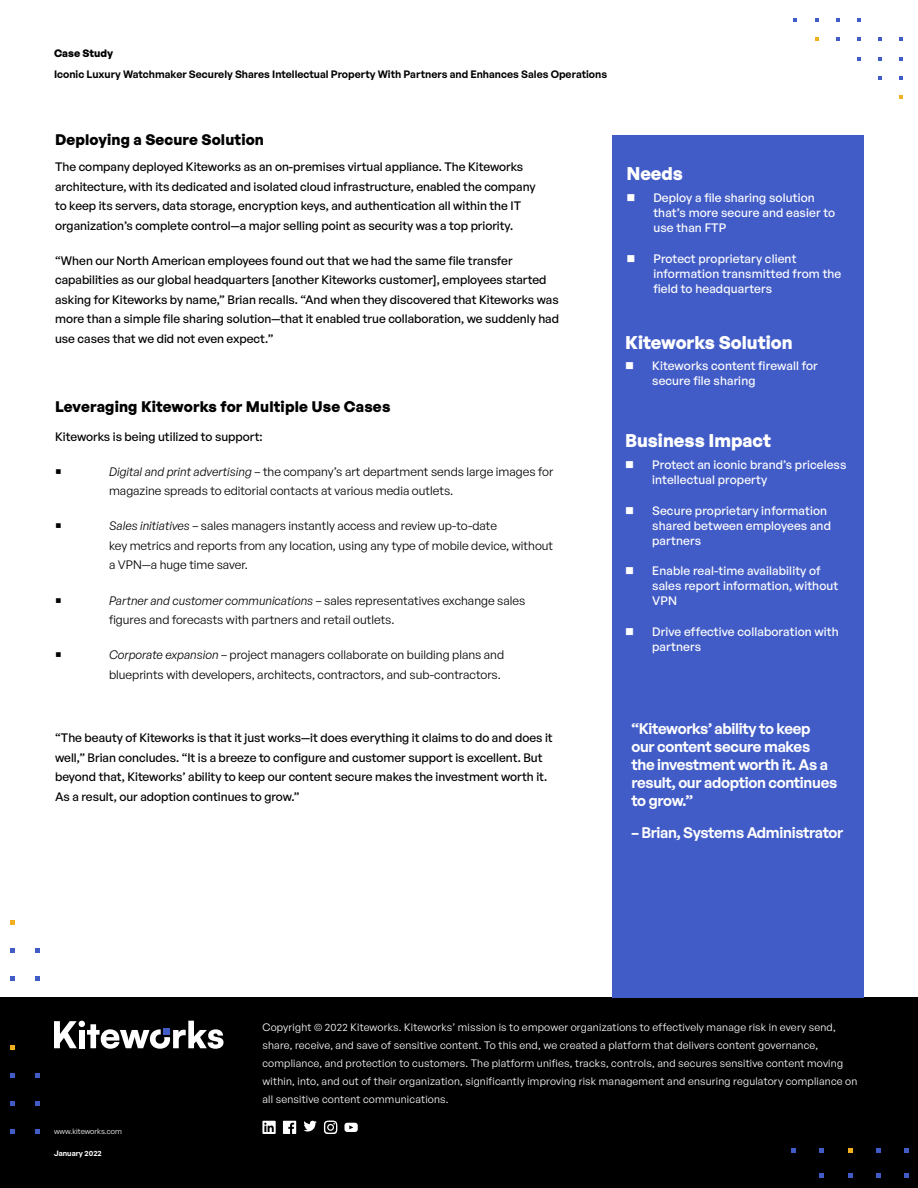
<style>
.page{position:relative;width:918px;height:1188px;background:#fff}
.page>*{position:absolute;margin:0;border:0;box-sizing:border-box;transform-origin:0 0}
.t1{font:700 18px "General Sans";color:#fff}
.t2{font:600 15px/18px "General Sans";letter-spacing:-.02em;color:#fff}
.t3{font:700 15px "General Sans";letter-spacing:.01em;color:#000}
.t4{font:500 12px/19.5px "General Sans";color:#000}
.t5{font:12px/19.5px "General Sans";color:#000}
.t6{font:500 12px/15px "General Sans";letter-spacing:.01em;color:#fff}
.t7{font:10.5px/18px "General Sans";letter-spacing:.02em;color:#fff}
.t8{font:600 10.5px "General Sans";color:#000}
.t9{font:700 10.5px "General Sans";color:#000}
.t10{font:7.5px "General Sans";color:#fff}
.t11{font:600 7.5px "General Sans";color:#fff}
.s1{font-style:italic}
</style>
<div class="page">
<svg style="left:900px;top:95px;width:3px;height:4px"></svg>
<svg style="left:900px;top:76px;width:3px;height:4px"></svg>
<svg style="left:878px;top:76px;width:4px;height:4px"></svg>
<svg style="left:857px;top:57px;width:4px;height:3px"></svg>
<svg style="left:878px;top:57px;width:4px;height:3px"></svg>
<svg style="left:836px;top:38px;width:4px;height:3px"></svg>
<svg style="left:857px;top:38px;width:4px;height:3px"></svg>
<svg style="left:878px;top:38px;width:4px;height:3px"></svg>
<svg style="left:794px;top:18px;width:3px;height:4px"></svg>
<svg style="left:815px;top:18px;width:3px;height:4px"></svg>
<svg style="left:836px;top:18px;width:4px;height:4px"></svg>
<svg style="left:857px;top:18px;width:4px;height:4px"></svg>
<div style="left:0;top:998px;width:918px;height:190px;background:#000"></div>
<svg style="left:54px;top:1021px;width:170px;height:28px"></svg>
<div style="left:163px;top:1028px;width:7px;height:7px;background:#425cc7"></div>
<svg style="left:848px;top:1148px;width:4px;height:5px"></svg>
<svg style="left:792px;top:1148px;width:4px;height:5px"></svg>
<svg style="left:820px;top:1148px;width:4px;height:5px"></svg>
<svg style="left:876px;top:1148px;width:4px;height:5px"></svg>
<svg style="left:904px;top:1148px;width:4px;height:5px"></svg>
<svg style="left:848px;top:1174px;width:4px;height:4px"></svg>
<svg style="left:820px;top:1174px;width:4px;height:4px"></svg>
<svg style="left:876px;top:1174px;width:4px;height:4px"></svg>
<svg style="left:904px;top:1174px;width:4px;height:4px"></svg>
<svg style="left:10px;top:1129px;width:5px;height:5px"></svg>
<svg style="left:10px;top:1101px;width:5px;height:5px"></svg>
<svg style="left:10px;top:1073px;width:5px;height:5px"></svg>
<svg style="left:10px;top:1045px;width:5px;height:5px"></svg>
<svg style="left:35px;top:1073px;width:5px;height:5px"></svg>
<svg style="left:35px;top:1129px;width:5px;height:5px"></svg>
<svg style="left:35px;top:1101px;width:5px;height:5px"></svg>
<svg style="left:10px;top:976px;width:5px;height:5px"></svg>
<svg style="left:10px;top:948px;width:5px;height:5px"></svg>
<svg style="left:10px;top:920px;width:5px;height:5px"></svg>
<svg style="left:35px;top:976px;width:5px;height:5px"></svg>
<svg style="left:35px;top:948px;width:5px;height:5px"></svg>
<svg style="left:262px;top:1121px;width:14px;height:13px"></svg>
<svg style="left:283px;top:1121px;width:13px;height:13px"></svg>
<svg style="left:303px;top:1121px;width:14px;height:10px"></svg>
<svg style="left:324px;top:1121px;width:13px;height:13px"></svg>
<svg style="left:344px;top:1123px;width:14px;height:9px"></svg>
<div style="left:612px;top:135px;width:252px;height:863px;background:#425cc7"></div>
<p class="t9" style="left:54px;top:46px;width:61px">Case Study</p>
<p class="t8" style="left:54px;top:68px;width:555px">Iconic Luxury Watchmaker Securely Shares Intellectual Property With Partners and Enhances Sales Operations</p>
<p class="t3" style="left:55px;top:130px;width:210px">Deploying a Secure Solution</p>
<p class="t4" style="left:55px;top:157px;width:482px">The company deployed Kiteworks as an on-premises virtual appliance. The Kiteworks architecture, with its dedicated and isolated cloud infrastructure, enabled the company to keep its servers, data storage, encryption keys, and authentication all within the IT organization’s complete control—a major selling point as security was a top priority.</p>
<p class="t4" style="left:55px;top:250px;width:505px">“When our North American employees found out that we had the same file transfer capabilities as our global headquarters [another Kiteworks customer], employees started asking for Kiteworks by name,” Brian recalls. “And when they discovered that Kiteworks was more than a simple file sharing solution—that it enabled true collaboration, we suddenly had use cases that we did not even expect.”</p>
<p class="t3" style="left:55px;top:397px;width:337px">Leveraging Kiteworks for Multiple Use Cases</p>
<p class="t4" style="left:55px;top:426px;width:209px">Kiteworks is being utilized to support:</p>
<p class="t5" style="left:109px;top:461px;width:446px"><span class="s1">Digital and print advertising</span> – the company’s art department sends large images for magazine spreads to editorial contacts at various media outlets.</p>
<p class="t5" style="left:109px;top:516px;width:446px"><span class="s1">Sales initiatives</span> – sales managers instantly access and review up-to-date<br>key metrics and reports from any location, using any type of mobile device, without a VPN—a huge time saver.</p>
<p class="t5" style="left:109px;top:590px;width:418px"><span class="s1">Partner and customer communications</span> – sales representatives exchange sales figures and forecasts with partners and retail outlets.</p>
<p class="t5" style="left:109px;top:645px;width:397px"><span class="s1">Corporate expansion</span> – project managers collaborate on building plans and blueprints with developers, architects, contractors, and sub-contractors.</p>
<p class="t4" style="left:55px;top:728px;width:499px">“The beauty of Kiteworks is that it just works—it does everything it claims to do and does it well,” Brian concludes. “It is a breeze to configure and customer support is excellent. But beyond that, Kiteworks’ ability to keep our content secure makes the investment worth it.<br>As a result, our adoption continues to grow.”</p>
<h1 class="t1" style="left:626px;top:162px;width:58px">Needs</h1>
<p class="t6" style="left:653px;top:190px;width:183px;text-indent:-27px">■ Deploy a file sharing solution that’s more secure and easier to use than FTP</p>
<p class="t6" style="left:653px;top:250px;width:190px;text-indent:-27px">■ Protect proprietary client information transmitted from the field to headquarters</p>
<h1 class="t1" style="left:625px;top:330px;width:169px">Kiteworks Solution</h1>
<p class="t6" style="left:652px;top:358px;width:167px;text-indent:-27px">■ Kiteworks content firewall for secure file sharing</p>
<h1 class="t1" style="left:625px;top:429px;width:147px">Business Impact</h1>
<p class="t6" style="left:652px;top:457px;width:196px;text-indent:-27px">■ Protect an iconic brand’s priceless intellectual property</p>
<p class="t6" style="left:652px;top:502px;width:180px;text-indent:-27px">■ Secure proprietary information shared between employees and partners</p>
<p class="t6" style="left:652px;top:563px;width:188px;text-indent:-27px">■ Enable real-time availability of sales report information, without<br>VPN</p>
<p class="t6" style="left:652px;top:624px;width:188px;text-indent:-27px">■ Drive effective collaboration with partners</p>
<p class="t2" style="left:631px;top:719px;width:207px">“Kiteworks’ ability to keep our content secure makes<br>the investment worth it. As a result, our adoption continues to grow.”</p>
<p class="t2" style="left:631px;top:823px;width:214px">– Brian, Systems Administrator</p>
<p class="t10" style="left:54px;top:1127px;width:69px">www.kiteworks.com</p>
<p class="t11" style="left:54px;top:1148px;width:49px">January 2022</p>
<p class="t7" style="left:262px;top:1018px;width:597px">Copyright © 2022 Kiteworks. Kiteworks’ mission is to empower organizations to effectively manage risk in every send, share, receive, and save of sensitive content. To this end, we created a platform that delivers content governance, compliance, and protection to customers. The platform unifies, tracks, controls, and secures sensitive content moving within, into, and out of their organization, significantly improving risk management and ensuring regulatory compliance on all sensitive content communications.</p>
</div>
